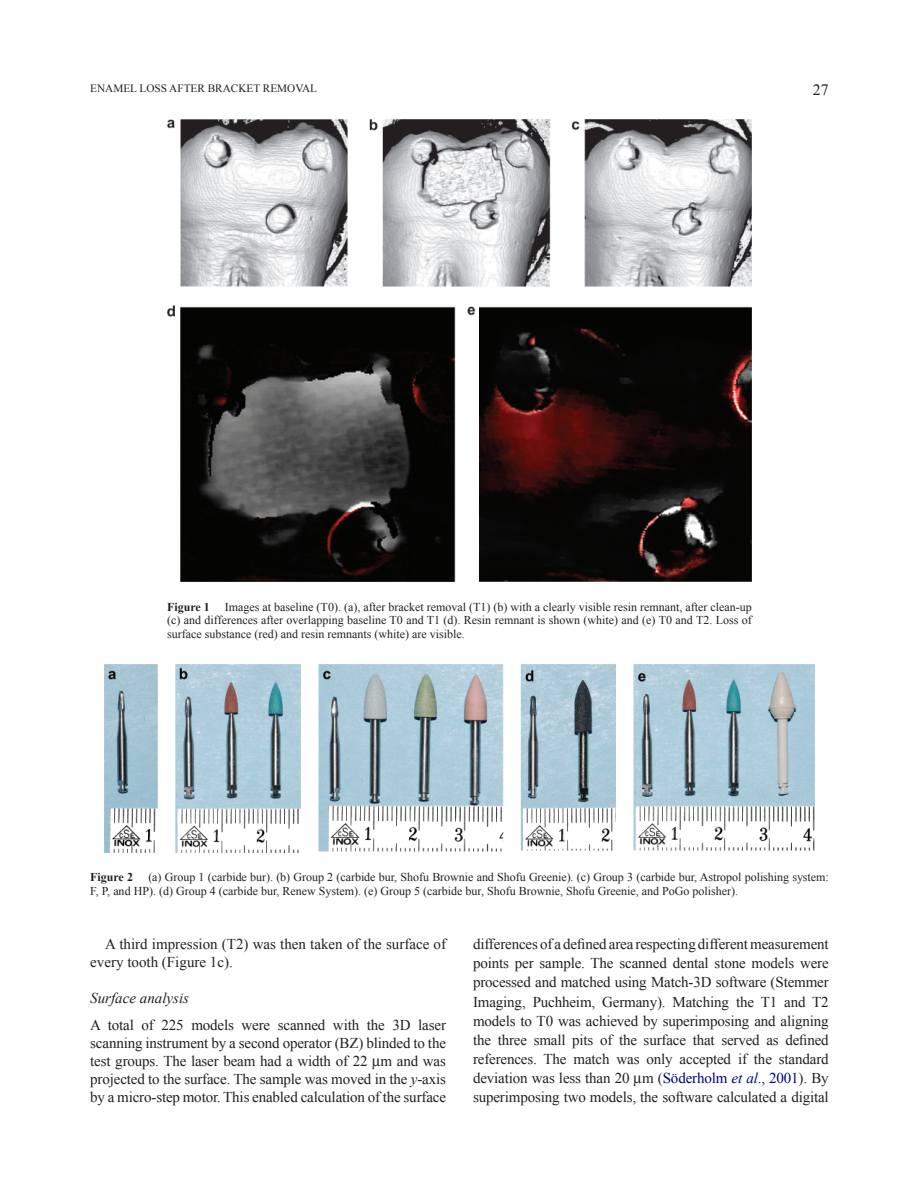
<style>
.page{position:relative;width:919px;height:1187px;background:#fff}
.page>*{position:absolute;margin:0;border:0;box-sizing:border-box;transform-origin:0 0}
.rrh{font:15.75px "Times New Roman";color:#231f20}
.firstp{font:15px/19.2px "Times New Roman";letter-spacing:-.01em;color:#231f20;text-align:justify}
.sec_p{font:15px/18px "Times New Roman";color:#231f20}
.section_b{font:italic 15px "Times New Roman";color:#231f20}
.ficaption{font:12px/13.5px "Times New Roman";color:#231f20;text-align:justify}
.ficaption-2{font:700 12px "Times New Roman";letter-spacing:-.005em;color:#231f20}
.r_runhead{font:11.25px "Times New Roman";color:#231f20}
.s1{font-weight:700}
.s2{font-style:italic}
.s3{color:#000080}
.s4{font-style:italic;color:#000080}
</style>
<div class="page">
<img style="left:167px;top:119px;width:584px;height:462px">
<img style="left:104px;top:664px;width:710px;height:188px">
<p class="r_runhead" style="left:90px;top:81px;width:228px">ENAMEL LOSS AFTER BRACKET REMOVAL</p>
<p class="rrh" style="left:812px;top:80px;width:17px">27</p>
<p class="ficaption" style="left:167px;top:599px;width:586px"><span class="s1">Figure 1</span> Images at baseline (T0). (a), after bracket removal (T1) (b) with a clearly visible resin remnant, after clean-up (c) and differences after overlapping baseline T0 and T1 (d). Resin remnant is shown (white) and (e) T0 and T2. Loss of surface substance (red) and resin remnants (white) are visible.</p>
<p class="ficaption" style="left:90px;top:870px;width:740px;text-indent:58px">(a) Group 1 (carbide bur). (b) Group 2 (carbide bur, Shofu Brownie and Shofu Greenie). (c) Group 3 (carbide bur, Astropol polishing system:<br>F, P, and HP). (d) Group 4 (carbide bur, Renew System). (e) Group 5 (carbide bur, Shofu Brownie, Shofu Greenie, and PoGo polisher).</p>
<p class="ficaption-2" style="left:90px;top:868px;width:44px">Figure 2</p>
<p class="sec_p" style="left:90px;top:934px;width:357px;text-indent:15px">A third impression (T2) was then taken of the surface of every tooth (Figure 1c).</p>
<p class="section_b" style="left:90px;top:987px;width:100px">Surface analysis</p>
<p class="firstp" style="left:90px;top:1015px;width:357px;line-height:18px">A total of 225 models were scanned with the 3D laser scanning instrument by a second operator (BZ) blinded to the test groups. The laser beam had a width of 22 m and was projected to the surface. The sample was moved in the <span class="s2">y</span>-axis by a micro-step motor. This enabled calculation of the surface</p>
<p class="firstp" style="left:473px;top:934px;width:357px">differences of a defined area respecting different measurement points per sample. The scanned dental stone models were processed and matched using Match-3D software (Stemmer Imaging, Puchheim, Germany). Matching the T1 and T2 models to T0 was achieved by superimposing and aligning the three small pits of the surface that served as defined references. The match was only accepted if the standard deviation was less than 20 m (<span class="s3">Söderholm</span> <span class="s4">et al</span><span class="s3">., 2001</span>). By superimposing two models, the software calculated a digital</p>
</div>
